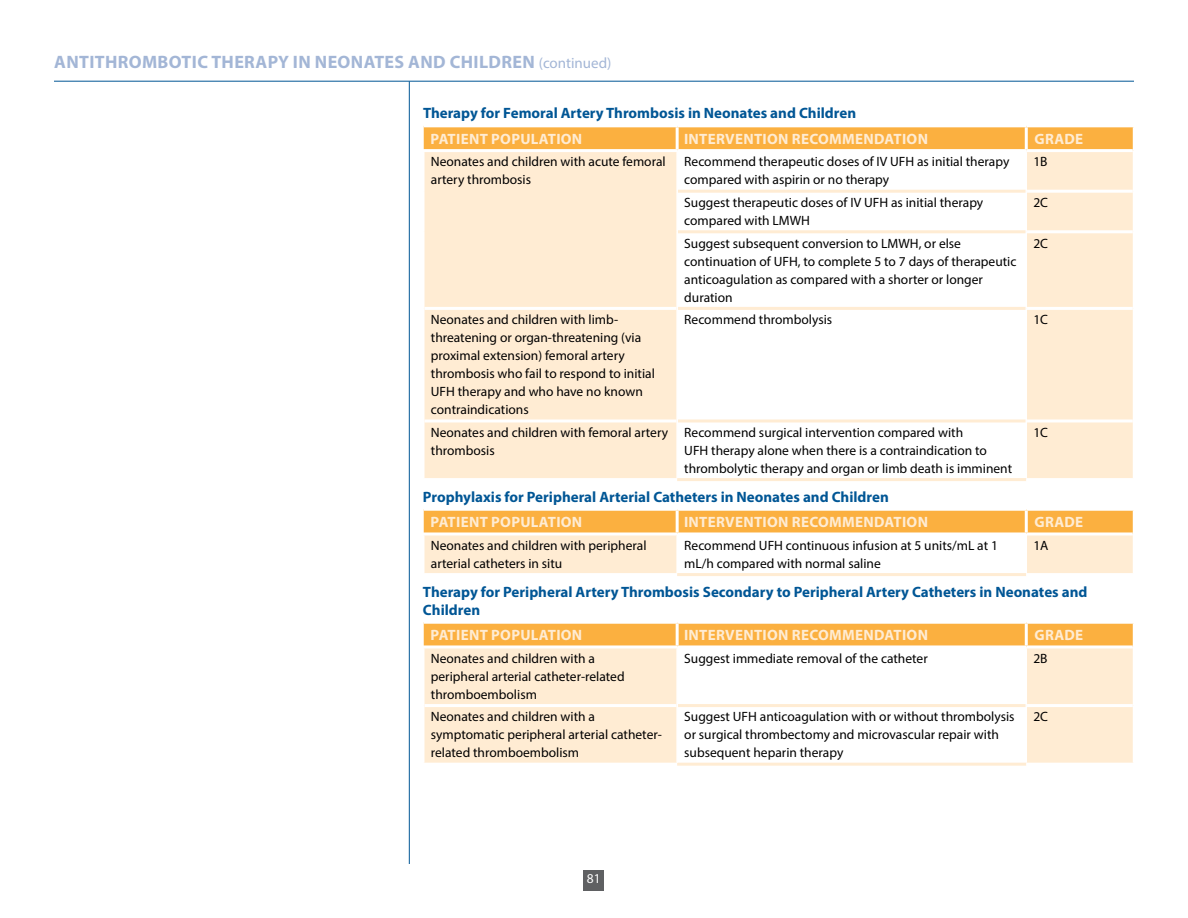
<style>
.page{position:relative;width:1188px;height:918px;background:#fff}
.page>*{position:absolute;margin:0;border:0;box-sizing:border-box;transform-origin:0 0}
.t1{font:700 18px "Myriad Pro";letter-spacing:.02em;color:#a3b6d6}
.t2{font:700 15px/18px "Myriad Pro";color:#005695}
.t3{font:700 15px "Myriad Pro";letter-spacing:.02em;color:#ffecd3}
.t4{font:13.5px/18px "Myriad Pro";color:#000}
.t5{font:13.5px "Myriad Pro";color:#fff}
.s1{font-weight:400;font-size:15px}
</style>
<div class="page">
<hr style="left:54px;top:81px;width:1080px;height:1px;background:#005695">
<hr style="left:409px;top:81px;width:1px;height:783px;background:#005695">
<div style="left:584px;top:870px;width:20px;height:20px;background:#5f6062"></div>
<div style="left:424px;top:152px;width:709px;height:326px;background:#ffecd3"></div>
<svg style="left:678px;top:152px;width:348px;height:326px"></svg>
<svg style="left:424px;top:126px;width:710px;height:25px;background:#fbb54c"></svg>
<hr style="left:677px;top:149px;width:349px;height:3px;background:#fff">
<hr style="left:1026px;top:149px;width:107px;height:3px;background:#fff">
<hr style="left:1026px;top:152px;width:1px;height:39px;background:#fff">
<hr style="left:1026px;top:191px;width:1px;height:41px;background:#fff">
<hr style="left:1026px;top:232px;width:1px;height:76px;background:#fff">
<hr style="left:1026px;top:308px;width:1px;height:113px;background:#fff">
<hr style="left:1026px;top:421px;width:1px;height:57px;background:#fff">
<hr style="left:678px;top:190px;width:348px;height:3px;background:#ffecd3">
<hr style="left:678px;top:230px;width:348px;height:3px;background:#ffecd3">
<hr style="left:678px;top:307px;width:348px;height:3px;background:#ffecd3">
<hr style="left:678px;top:419px;width:348px;height:3px;background:#ffecd3">
<hr style="left:677px;top:478px;width:349px;height:3px;background:#ffecd3">
<hr style="left:1027px;top:190px;width:106px;height:3px;background:#fff">
<hr style="left:1027px;top:230px;width:106px;height:3px;background:#fff">
<hr style="left:1027px;top:307px;width:106px;height:3px;background:#fff">
<hr style="left:1027px;top:419px;width:106px;height:3px;background:#fff">
<hr style="left:424px;top:419px;width:252px;height:3px;background:#fff">
<hr style="left:676px;top:308px;width:2px;height:113px;background:#fff">
<hr style="left:676px;top:421px;width:2px;height:57px;background:#fff">
<hr style="left:423px;top:149px;width:254px;height:3px;background:#fff">
<hr style="left:676px;top:152px;width:2px;height:39px;background:#fff">
<hr style="left:676px;top:191px;width:2px;height:41px;background:#fff">
<hr style="left:676px;top:232px;width:2px;height:76px;background:#fff">
<hr style="left:424px;top:307px;width:252px;height:3px;background:#fff">
<svg style="left:424px;top:509px;width:710px;height:64px"></svg>
<hr style="left:677px;top:532px;width:349px;height:3px;background:#fff">
<hr style="left:1026px;top:532px;width:107px;height:3px;background:#fff">
<hr style="left:1026px;top:535px;width:1px;height:38px;background:#fff">
<hr style="left:1133px;top:534px;width:1px;height:39px;background:#fff">
<hr style="left:677px;top:573px;width:349px;height:3px;background:#ffecd3">
<hr style="left:423px;top:532px;width:254px;height:3px;background:#fff">
<hr style="left:676px;top:535px;width:2px;height:38px;background:#fff">
<svg style="left:424px;top:622px;width:710px;height:141px"></svg>
<hr style="left:677px;top:645px;width:349px;height:3px;background:#fff">
<hr style="left:1026px;top:645px;width:107px;height:3px;background:#fff">
<hr style="left:1026px;top:648px;width:1px;height:58px;background:#fff">
<hr style="left:1133px;top:647px;width:1px;height:59px;background:#fff">
<hr style="left:1026px;top:706px;width:1px;height:57px;background:#fff">
<hr style="left:1133px;top:706px;width:1px;height:57px;background:#fff">
<hr style="left:678px;top:704px;width:348px;height:3px;background:#ffecd3">
<hr style="left:677px;top:763px;width:349px;height:3px;background:#ffecd3">
<hr style="left:1027px;top:704px;width:106px;height:3px;background:#fff">
<hr style="left:423px;top:645px;width:254px;height:3px;background:#fff">
<hr style="left:676px;top:648px;width:2px;height:58px;background:#fff">
<hr style="left:676px;top:706px;width:2px;height:57px;background:#fff">
<h1 class="t1" style="left:54px;top:50px;width:559px">Antithrombotic Therapy in Neonates and Children <span class="s1">(continued)</span></h1>
<p class="t2" style="left:423px;top:104px;width:435px">Therapy for Femoral Artery Thrombosis in Neonates and Children</p>
<p class="t3" style="left:431px;top:129px;width:18px">Patient</p>
<p class="t3" style="left:491px;top:129px;width:19px">Population</p>
<p class="t3" style="left:684px;top:129px;width:15px">Inter</p>
<p class="t3" style="left:725px;top:129px;width:20px">vention</p>
<p class="t3" style="left:792px;top:129px;width:19px">Reco</p>
<p class="t3" style="left:829px;top:129px;width:65px">mmendation</p>
<p class="t3" style="left:1035px;top:129px;width:49px">Grade</p>
<p class="t4" style="left:431px;top:153px;width:236px">Neonates and children with acute femoral artery thrombosis</p>
<p class="t4" style="left:684px;top:153px;width:327px">Recommend therapeutic doses of IV UFH as initial therapy compared with aspirin or no therapy</p>
<p class="t4" style="left:1033px;top:153px;width:16px">1B</p>
<p class="t4" style="left:684px;top:193px;width:301px">Suggest therapeutic doses of IV UFH as initial therapy compared with LMWH</p>
<p class="t4" style="left:1033px;top:193px;width:16px">2C</p>
<p class="t4" style="left:684px;top:234px;width:334px">Suggest subsequent conversion to LMWH, or else continuation of UFH, to complete 5 to 7 days of therapeutic anticoagulation as compared with a shorter or longer duration</p>
<p class="t4" style="left:1033px;top:234px;width:16px">2C</p>
<p class="t4" style="left:431px;top:310px;width:225px">Neonates and children with limb&shy;threatening or organ-threatening (via proximal extension) femoral artery thrombosis who fail to respond to initial UFH therapy and who have no known contraindications</p>
<p class="t4" style="left:684px;top:310px;width:150px">Recommend thrombolysis</p>
<p class="t4" style="left:1033px;top:310px;width:16px">1C</p>
<p class="t4" style="left:431px;top:423px;width:239px">Neonates and children with femoral artery thrombosis</p>
<p class="t4" style="left:684px;top:423px;width:329px">Recommend surgical intervention compared with<br>UFH therapy alone when there is a contraindication to thrombolytic therapy and organ or limb death is imminent</p>
<p class="t4" style="left:1033px;top:423px;width:16px">1C</p>
<p class="t2" style="left:423px;top:487px;width:467px">Prophylaxis for Peripheral Arterial Catheters in Neonates and Children</p>
<p class="t3" style="left:431px;top:512px;width:18px">Patient</p>
<p class="t3" style="left:491px;top:512px;width:19px">Population</p>
<p class="t3" style="left:684px;top:512px;width:15px">Inter</p>
<p class="t3" style="left:725px;top:512px;width:20px">vention</p>
<p class="t3" style="left:792px;top:512px;width:19px">Reco</p>
<p class="t3" style="left:829px;top:512px;width:65px">mmendation</p>
<p class="t3" style="left:1035px;top:512px;width:49px">Grade</p>
<p class="t4" style="left:431px;top:536px;width:217px">Neonates and children with peripheral arterial catheters in situ</p>
<p class="t4" style="left:684px;top:536px;width:315px">Recommend UFH continuous infusion at 5 units/mL at 1 mL/h compared with normal saline</p>
<p class="t4" style="left:1033px;top:536px;width:17px">1A</p>
<p class="t2" style="left:423px;top:582px;width:666px">Therapy for Peripheral Artery Thrombosis Secondary to Peripheral Artery Catheters in Neonates and<br>Children</p>
<p class="t3" style="left:431px;top:625px;width:18px">Patient</p>
<p class="t3" style="left:491px;top:625px;width:19px">Population</p>
<p class="t3" style="left:684px;top:625px;width:15px">Inter</p>
<p class="t3" style="left:725px;top:625px;width:20px">vention</p>
<p class="t3" style="left:792px;top:625px;width:19px">Reco</p>
<p class="t3" style="left:829px;top:625px;width:65px">mmendation</p>
<p class="t3" style="left:1035px;top:625px;width:49px">Grade</p>
<p class="t4" style="left:431px;top:649px;width:195px">Neonates and children with a peripheral arterial catheter-related thromboembolism</p>
<p class="t4" style="left:684px;top:649px;width:245px">Suggest immediate removal of the catheter</p>
<p class="t4" style="left:1033px;top:649px;width:16px">2B</p>
<p class="t4" style="left:431px;top:708px;width:233px">Neonates and children with a symptomatic peripheral arterial catheter&shy;related thromboembolism</p>
<p class="t4" style="left:684px;top:708px;width:332px">Suggest UFH anticoagulation with or without thrombolysis or surgical thrombectomy and microvascular repair with subsequent heparin therapy</p>
<p class="t4" style="left:1033px;top:708px;width:16px">2C</p>
<p class="t5" style="left:587px;top:870px;width:15px">81</p>
</div>
